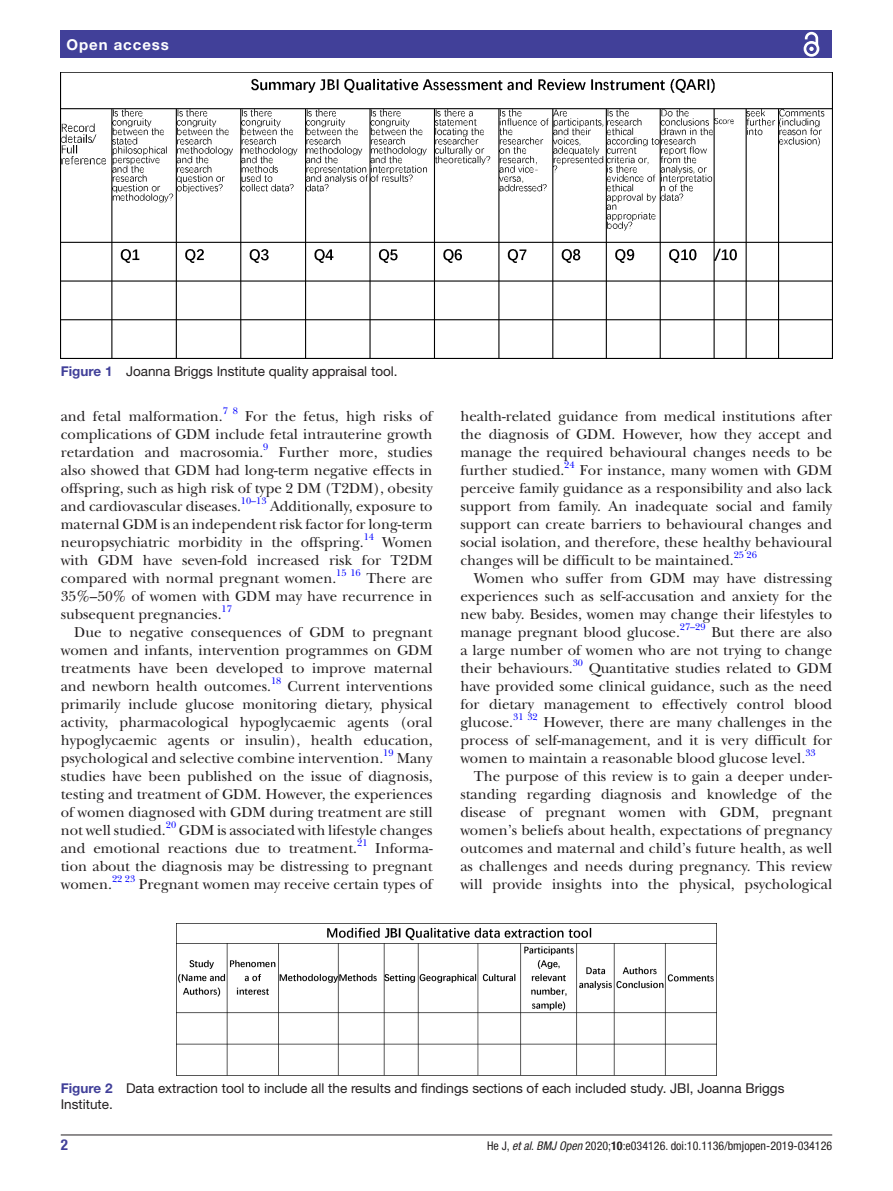
<style>
.page{position:relative;width:893px;height:1191px;background:#fff}
.page>*{position:absolute;margin:0;border:0;box-sizing:border-box;transform-origin:0 0}
.t1{font:15px/18px "New Baskerville";color:#231f20;text-align:justify}
.t2{font:700 15px "Helvetica Neue LT Std";letter-spacing:.065em;color:#fff}
.t3{font:700 condensed 15px "Helvetica Neue LT Std";color:#414099}
.t4{font:13.5px/16.2px "Helvetica Neue LT Std";color:#231f20}
.t5{font:condensed 12px "Helvetica Neue LT Std";color:#231f20}
.t6{font:9.9px "New Baskerville";color:#00f}
.s1{font-weight:700;color:#414099}
.s2{font-style:italic}
.s3{font-weight:700}
</style>
<div class="page">
<hr style="left:61px;top:1134px;width:771px;height:1px;background:#231f20">
<div style="left:61px;top:31px;width:771px;height:27px;background:#414099"></div>
<svg style="left:803px;top:31px;width:17px;height:26px"></svg>
<img style="left:61px;top:73px;width:771px;height:285px">
<img style="left:176px;top:923px;width:540px;height:152px">
<p class="t2" style="left:66px;top:35px;width:104px">Open access</p>
<p class="t4" style="left:61px;top:363px;width:338px"><span class="s1">Figure 1</span> Joanna Briggs Institute quality appraisal tool.</p>
<p class="t6" style="left:223px;top:405px;width:17px">7 8</p>
<p class="t1" style="left:61px;top:407px;width:373px;text-indent:184px">For the fetus, high risks of complications of GDM include fetal intrauterine growth retardation and macrosomia.<sup>9</sup></p>
<p class="t1" style="left:61px;top:407px;width:163px">and fetal malformation.</p>
<p class="t1" style="left:61px;top:443px;width:373px;text-indent:218px">Further more, studies also showed that GDM had long-term negative effects in offspring, such as high risk of type 2 DM (T2DM), obesity and cardiovascular diseases.</p>
<p class="t6" style="left:241px;top:495px;width:27px">10–13</p>
<p class="t1" style="left:61px;top:497px;width:373px;text-indent:209px">Additionally, exposure to maternal GDM is an independent risk factor for long-term neuropsychiatric morbidity in the offspring.</p>
<p class="t6" style="left:364px;top:531px;width:12px">14</p>
<p class="t1" style="left:61px;top:533px;width:373px;text-indent:321px">Women with GDM have seven-fold increased risk for T2DM compared with normal pregnant women.</p>
<p class="t6" style="left:336px;top:567px;width:26px">15 16</p>
<p class="t1" style="left:61px;top:569px;width:373px;text-indent:306px">There are 35%–50% of women with GDM may have recurrence in subsequent pregnancies.</p>
<p class="t6" style="left:222px;top:603px;width:12px">17</p>
<p class="t1" style="left:61px;top:623px;width:373px;text-indent:14px">Due to negative consequences of GDM to pregnant women and infants, intervention programmes on GDM treatments have been developed to improve maternal and newborn health outcomes.</p>
<p class="t6" style="left:271px;top:675px;width:12px">18</p>
<p class="t1" style="left:61px;top:677px;width:373px;text-indent:227px">Current interventions primarily include glucose monitoring dietary, physical activity, pharmacological hypoglycaemic agents (oral hypoglycaemic agents or insulin), health education, psychological and selective combine intervention.</p>
<p class="t6" style="left:383px;top:747px;width:12px">19</p>
<p class="t1" style="left:61px;top:749px;width:373px;text-indent:336px">Many studies have been published on the issue of diagnosis, testing and treatment of GDM. However, the experiences of women diagnosed with GDM during treatment are still not well studied.</p>
<p class="t6" style="left:166px;top:819px;width:12px">20</p>
<p class="t1" style="left:61px;top:821px;width:373px;text-indent:118px">GDM is associated with lifestyle changes and emotional reactions due to treatment.</p>
<p class="t6" style="left:357px;top:837px;width:12px">21</p>
<p class="t1" style="left:61px;top:839px;width:373px;text-indent:315px">Informa&shy;tion about the diagnosis may be distressing to pregnant women.</p>
<p class="t6" style="left:112px;top:873px;width:25px">22 23</p>
<p class="t1" style="left:139px;top:875px;width:295px">Pregnant women may receive certain types of</p>
<p class="t1" style="left:460px;top:407px;width:373px">health-related guidance from medical institutions after the diagnosis of GDM. However, how they accept and manage the required behavioural changes needs to be further studied.</p>
<p class="t6" style="left:564px;top:459px;width:12px">24</p>
<p class="t1" style="left:460px;top:461px;width:373px;text-indent:119px">For instance, many women with GDM perceive family guidance as a responsibility and also lack support from family. An inadequate social and family support can create barriers to behavioural changes and social isolation, and therefore, these healthy behavioural changes will be difficult to be maintained.</p>
<p class="t6" style="left:734px;top:549px;width:25px">25 26</p>
<p class="t1" style="left:460px;top:569px;width:373px;text-indent:14px">Women who suffer from GDM may have distressing experiences such as self-accusation and anxiety for the new baby. Besides, women may change their lifestyles to manage pregnant blood glucose.</p>
<p class="t6" style="left:680px;top:621px;width:27px">27–29</p>
<p class="t1" style="left:460px;top:623px;width:373px;text-indent:251px">But there are also a large number of women who are not trying to change their behaviours.</p>
<p class="t6" style="left:573px;top:657px;width:12px">30</p>
<p class="t1" style="left:460px;top:659px;width:373px;text-indent:129px">Quantitative studies related to GDM have provided some clinical guidance, such as the need for dietary management to effectively control blood glucose.</p>
<p class="t6" style="left:513px;top:711px;width:26px">31 32</p>
<p class="t1" style="left:460px;top:713px;width:373px;text-indent:83px">However, there are many challenges in the process of self-management, and it is very difficult for women to maintain a reasonable blood glucose level.</p>
<p class="t6" style="left:805px;top:747px;width:12px">33</p>
<p class="t1" style="left:460px;top:767px;width:373px;text-indent:14px">The purpose of this review is to gain a deeper under&shy;standing regarding diagnosis and knowledge of the disease of pregnant women with GDM, pregnant women’s beliefs about health, expectations of pregnancy outcomes and maternal and child’s future health, as well as challenges and needs during pregnancy. This review will provide insights into the physical, psychological</p>
<p class="t4" style="left:61px;top:1080px;width:725px"><span class="s1">Figure 2</span> Data extraction tool to include all the results and findings sections of each included study. JBI, Joanna Briggs<br>Institute.</p>
<p class="t3" style="left:61px;top:1135px;width:9px">2</p>
<p class="t5" style="left:487px;top:1138px;width:347px">He J, <span class="s2">et al</span>. <span class="s2">BMJ Open</span> 2020;<span class="s3">10</span>:e034126. doi:10.1136/bmjopen-2019-034126</p>
</div>
